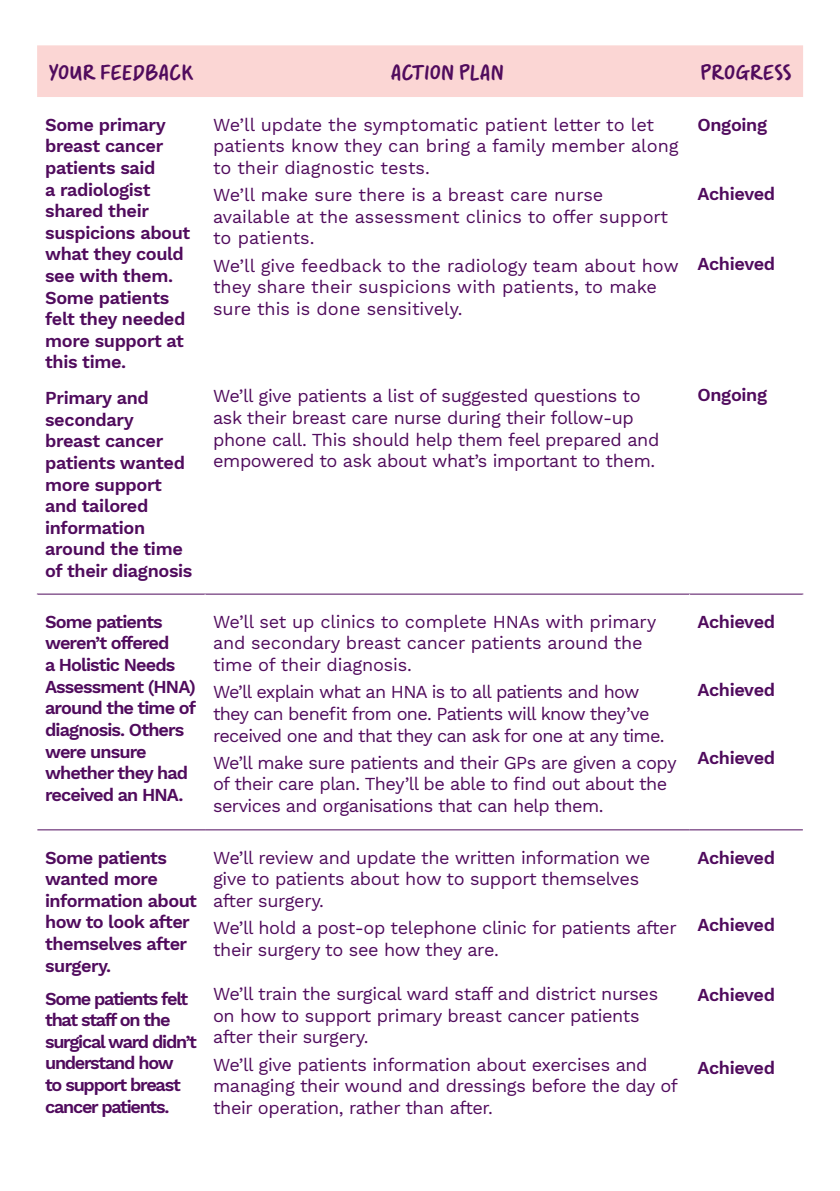
<style>
.page{position:relative;width:840px;height:1191px;background:#fff}
.page>*{position:absolute;margin:0;border:0;box-sizing:border-box;transform-origin:0 0}
.t1{font:22px "Erika UC";letter-spacing:-.02em;color:#500b5d}
.t2{font:18px/21.6px "Work Sans";letter-spacing:-.02em;color:#500b5d}
.t3{font:600 18px/21.6px "Work Sans";letter-spacing:-.03em;color:#500b5d}
.t4{font:18px/21.6px "Work Sans";color:#500b5d}
.t5{font:18px/21.6px "Work Sans";letter-spacing:-.04em;color:#500b5d}
.t6{font:600 18px/21.6px "Work Sans";letter-spacing:-.05em;color:#500b5d}
.t7{font:600 18px/21.6px "Work Sans";letter-spacing:-.07em;color:#500b5d}
</style>
<div class="page">
<div style="left:37px;top:45px;width:765px;height:52px;background:#fbd6d4"></div>
<hr style="left:37px;top:594px;width:168px;height:1px;background:#500b5d">
<hr style="left:205px;top:594px;width:484px;height:1px;background:#500b5d">
<hr style="left:689px;top:594px;width:113px;height:1px;background:#500b5d">
<hr style="left:37px;top:594px;width:1px;height:236px;background:#fff">
<hr style="left:205px;top:594px;width:1px;height:235px;background:#fff">
<hr style="left:688px;top:594px;width:1px;height:235px;background:#fff">
<hr style="left:37px;top:829px;width:168px;height:1px;background:#500b5d">
<hr style="left:205px;top:829px;width:484px;height:1px;background:#500b5d">
<hr style="left:689px;top:829px;width:113px;height:1px;background:#500b5d">
<p class="t1" style="left:49px;top:58px;width:146px">YOUR FEEDBACK</p>
<p class="t1" style="left:390px;top:58px;width:115px">ACTION PLAN</p>
<p class="t1" style="left:700px;top:58px;width:93px">PROGRESS</p>
<p class="t3" style="left:45px;top:115px;width:147px">Some primary breast cancer patients said<br>a radiologist shared their suspicions about what they could see with them.<br>Some patients felt they needed more support at this time.</p>
<p class="t3" style="left:45px;top:388px;width:149px">Primary and secondary breast cancer patients wanted more support and tailored information around the time of their diagnosis</p>
<p class="t4" style="left:213px;top:115px;width:467px">We’ll update the symptomatic patient letter to let patients know they can bring a family member along to their diagnostic tests.</p>
<p class="t4" style="left:213px;top:185px;width:456px">We’ll make sure there is a breast care nurse available at the assessment clinics to offer support to patients.</p>
<p class="t4" style="left:213px;top:256px;width:467px">We’ll give feedback to the radiology team about how they share their suspicions with patients, to make sure this is done sensitively.</p>
<p class="t3" style="left:697px;top:115px;width:71px">Ongoing</p>
<p class="t3" style="left:697px;top:184px;width:79px">Achieved</p>
<p class="t3" style="left:697px;top:253px;width:79px">Achieved</p>
<p class="t3" style="left:697px;top:385px;width:71px">Ongoing</p>
<p class="t2" style="left:213px;top:386px;width:447px">We’ll give patients a list of suggested questions to ask their breast care nurse during their follow-up phone call. This should help them feel prepared and empowered to ask about what’s important to them.</p>
<p class="t6" style="left:45px;top:612px;width:152px">Some patients weren’t offered<br>a Holistic Needs<br>Assessment (HNA) around the time of diagnosis. Others were unsure whether they had received an HNA.</p>
<p class="t2" style="left:213px;top:612px;width:444px">We’ll set up clinics to complete HNAs with primary and secondary breast cancer patients around the time of their diagnosis.</p>
<p class="t5" style="left:213px;top:682px;width:453px">We’ll explain what an HNA is to all patients and how they can benefit from one. Patients will know they’ve received one and that they can ask for one at any time.</p>
<p class="t2" style="left:213px;top:752px;width:465px">We’ll make sure patients and their GPs are given a copy of their care plan. They’ll be able to find out about the services and organisations that can help them.</p>
<p class="t3" style="left:45px;top:847px;width:153px">Some patients wanted more information about how to look after themselves after surgery.</p>
<p class="t7" style="left:45px;top:988px;width:153px">Some patients felt that staff on the surgical ward didn’t understand how<br>to support breast cancer patients.</p>
<p class="t2" style="left:213px;top:847px;width:438px">We’ll review and update the written information we give to patients about how to support themselves after surgery.</p>
<p class="t2" style="left:213px;top:918px;width:465px">We’ll hold a post-op telephone clinic for patients after their surgery to see how they are.</p>
<p class="t2" style="left:213px;top:984px;width:446px">We’ll train the surgical ward staff and district nurses on how to support primary breast cancer patients after their surgery.</p>
<p class="t2" style="left:213px;top:1054px;width:466px">We’ll give patients information about exercises and managing their wound and dressings before the day of their operation, rather than after.</p>
<p class="t3" style="left:697px;top:612px;width:79px">Achieved</p>
<p class="t3" style="left:697px;top:679px;width:79px">Achieved</p>
<p class="t3" style="left:697px;top:747px;width:79px">Achieved</p>
<p class="t3" style="left:697px;top:847px;width:79px">Achieved</p>
<p class="t3" style="left:697px;top:915px;width:79px">Achieved</p>
<p class="t3" style="left:697px;top:984px;width:79px">Achieved</p>
<p class="t3" style="left:697px;top:1058px;width:79px">Achieved</p>
</div>
